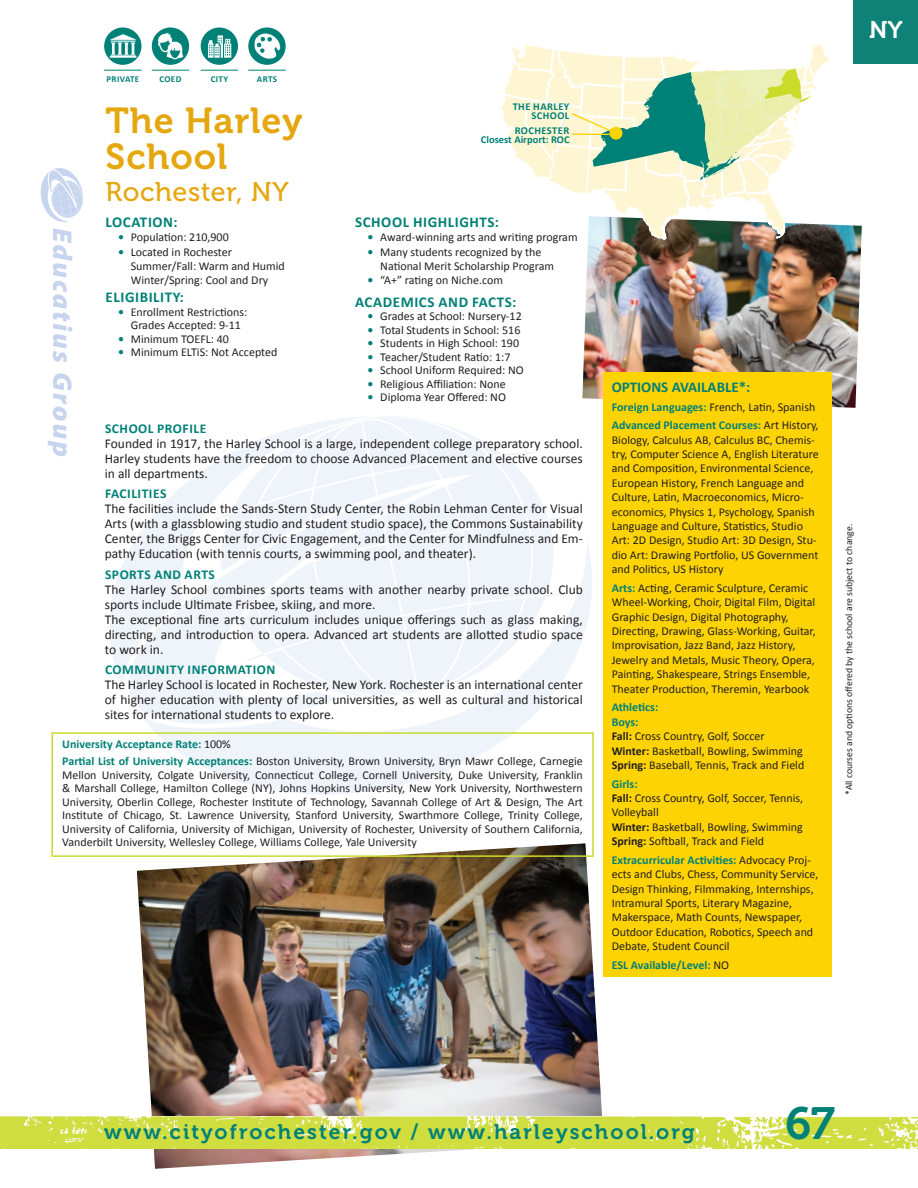
<style>
.page{position:relative;width:918px;height:1188px;background:#fff}
.page>*{position:absolute;margin:0;border:0;box-sizing:border-box;transform-origin:0 0}
.t1{font:45px "Museo 700";color:#008177}
.t2{font:36px/36px "Museo 700";letter-spacing:.025em;color:#e5a710}
.t3{font:27px "Museo 500";letter-spacing:.025em;color:#e5a710}
.t4{font:24px "Museo 700";color:#fff}
.t5{font:21px "Museo 700";letter-spacing:.1em;color:#008177}
.t6{font:700 15px "Calibri";letter-spacing:.04em;color:#008177}
.t7{font:700 15px "Calibri";color:#008177}
.t8{font:13.5px/15px "Calibri";color:#231f20;text-align:justify}
.t9{font:700 13.5px "Calibri";letter-spacing:.04em;color:#008177}
.t10{font:12px/14.4px "Calibri";color:#231f20}
.t11{font:700 12px/18.6px "Calibri";color:#008177}
.t12{font:700 10.5px/9px "Calibri";color:#008177;text-align:right}
.t13{font:700 10.5px/9px "Calibri";letter-spacing:.035em;color:#008177;text-align:right}
.t14{font:9.75px "Calibri";color:#231f20}
.t15{font:700 9px "Calibri";letter-spacing:.04em;color:#008177}
.s1{font-weight:700;color:#008177}
.s2{font-weight:400;color:#231f20}
.s3{font-weight:700}
</style>
<div class="page">
<svg style="left:110px;top:416px;width:494px;height:391px"></svg>
<svg style="left:122px;top:479px;width:339px;height:252px"></svg>
<svg style="left:40px;top:168px;width:43px;height:288px"></svg>
<img style="left:137px;top:843px;width:467px;height:326px">
<img style="left:582px;top:224px;width:280px;height:184px">
<div style="left:51px;top:732px;width:543px;height:125px;border:2px solid #cadb2a"></div>
<div style="left:604px;top:372px;width:228px;height:604px;background:#fed304"></div>
<img style="left:104px;top:27px;width:37px;height:38px;border-radius:19px">
<img style="left:152px;top:27px;width:37px;height:38px;border-radius:19px">
<img style="left:201px;top:27px;width:37px;height:38px;border-radius:19px">
<img style="left:248px;top:27px;width:38px;height:38px;border-radius:19px">
<hr style="left:104px;top:70px;width:37px;height:1px;background:#008177">
<hr style="left:201px;top:70px;width:37px;height:1px;background:#008177">
<hr style="left:248px;top:70px;width:38px;height:1px;background:#008177">
<hr style="left:152px;top:70px;width:37px;height:1px;background:#008177">
<svg style="left:502px;top:44px;width:331px;height:218px"></svg>
<hr style="left:572px;top:134px;width:41px;height:1px;background:#fed304">
<div style="left:610px;top:127px;width:12px;height:13px;background:#fed304;border-radius:50%"></div>
<img style="left:0;top:1116px;width:918px;height:32px">
<div style="left:854px;top:0;width:64px;height:64px;background:#0f8277"></div>
<p class="t15" style="left:107px;top:73px;width:34px">PRIVATE</p>
<p class="t15" style="left:160px;top:73px;width:23px">COED</p>
<p class="t15" style="left:211px;top:73px;width:19px">CITY</p>
<p class="t15" style="left:257px;top:73px;width:22px">ARTS</p>
<h2 class="t2" style="left:106px;top:103px;width:198px">The Harley<br>School</h2>
<h3 class="t3" style="left:106px;top:177px;width:185px">Rochester, NY</h3>
<p class="t6" style="left:106px;top:212px;width:74px">LOCATION:</p>
<p class="t10" style="left:118px;top:230px;width:112px"><span class="s1">•</span> Population: 210,900</p>
<p class="t10" style="left:131px;top:244px;width:156px;text-indent:-13px"><span class="s1">•</span> Located in Rochester<br>Summer/Fall: Warm and Humid<br>Winter/Spring: Cool and Dry</p>
<p class="t6" style="left:106px;top:288px;width:80px">ELIGIBILITY:</p>
<p class="t10" style="left:118px;top:305px;width:131px;line-height:13.5px;text-align:center"><span class="s1">•</span> Enrollment Restrictions:<br>Grades Accepted: 9-11</p>
<p class="t10" style="left:118px;top:331px;width:112px"><span class="s1">•</span> Minimum TOEFL: 40</p>
<p class="t10" style="left:118px;top:345px;width:161px"><span class="s1">•</span> Minimum ELTiS: Not Accepted</p>
<p class="t13" style="left:513px;top:102px;width:58px">THE HARLEY<br>SCHOOL</p>
<p class="t12" style="left:481px;top:126px;width:90px">ROCHESTER<br>Closest Airport: ROC</p>
<p class="t6" style="left:355px;top:212px;width:146px">SCHOOL HIGHLIGHTS:</p>
<p class="t10" style="left:368px;top:230px;width:212px"><span class="s1">•</span> Award-winning arts and writing program</p>
<p class="t10" style="left:380px;top:244px;width:175px;text-indent:-13px"><span class="s1">•</span> Many students recognized by the<br>National Merit Scholarship Program</p>
<p class="t10" style="left:368px;top:273px;width:137px"><span class="s1">•</span> “A+” rating on Niche.com</p>
<p class="t6" style="left:355px;top:292px;width:163px">ACADEMICS AND FACTS:</p>
<p class="t10" style="left:368px;top:309px;width:156px"><span class="s1">•</span> Grades at School: Nursery-12</p>
<p class="t10" style="left:368px;top:322px;width:154px"><span class="s1">•</span> Total Students in School: 516</p>
<p class="t10" style="left:368px;top:336px;width:153px"><span class="s1">•</span> Students in High School: 190</p>
<p class="t10" style="left:368px;top:349px;width:144px"><span class="s1">•</span> Teacher/Student Ratio: 1:7</p>
<p class="t10" style="left:368px;top:363px;width:158px"><span class="s1">•</span> School Uniform Required: NO</p>
<p class="t10" style="left:368px;top:376px;width:140px"><span class="s1">•</span> Religious Affiliation: None</p>
<p class="t10" style="left:368px;top:390px;width:140px"><span class="s1">•</span> Diploma Year Offered: NO</p>
<p class="t9" style="left:105px;top:420px;width:103px">SCHOOL PROFILE</p>
<p class="t8" style="left:105px;top:436px;width:480px">Founded in 1917, the Harley School is a large, independent college preparatory school.<br>Harley students have the freedom to choose Advanced Placement and elective courses in all departments.</p>
<p class="t9" style="left:105px;top:485px;width:63px">FACILITIES</p>
<p class="t8" style="left:105px;top:501px;width:480px">The facilities include the Sands-Stern Study Center, the Robin Lehman Center for Visual Arts (with a glassblowing studio and student studio space), the Commons Sustainability Center, the Briggs Center for Civic Engagement, and the Center for Mindfulness and Em&shy;pathy Education (with tennis courts, a swimming pool, and theater).</p>
<p class="t9" style="left:105px;top:566px;width:111px">SPORTS AND ARTS</p>
<p class="t8" style="left:105px;top:582px;width:480px;text-align:left">The Harley School combines sports teams with another nearby private school. Club sports include Ultimate Frisbee, skiing, and more.<br>The exceptional fine arts curriculum includes unique offerings such as glass making, directing, and introduction to opera. Advanced art students are allotted studio space to work in.</p>
<p class="t9" style="left:105px;top:661px;width:172px">COMMUNITY INFORMATION</p>
<p class="t8" style="left:105px;top:677px;width:480px">The Harley School is located in Rochester, New York. Rochester is an international center of higher education with plenty of local universities, as well as cultural and historical sites for international students to explore.</p>
<p class="t10" style="left:62px;top:735px;width:522px;line-height:17.7px"><span class="s1">University Acceptance Rate:</span> 100%<br><span class="s1">Partial List of University Acceptances:</span> Boston University, Brown University, Bryn Mawr College, Carnegie</p>
<p class="t10" style="left:62px;top:768px;width:522px;line-height:13.5px;text-align:justify">Mellon University, Colgate University, Connecticut College, Cornell University, Duke University, Franklin &amp; Marshall College, Hamilton College (NY), Johns Hopkins University, New York University, Northwestern University, Oberlin College, Rochester Institute of Technology, Savannah College of Art &amp; Design, The Art Institute of Chicago, St. Lawrence University, Stanford University, Swarthmore College, Trinity College, University of California, University of Michigan, University of Rochester, University of Southern California, Vanderbilt University, Wellesley College, Williams College, Yale University</p>
<h3 class="t4" style="left:869px;top:17px;width:35px">NY</h3>
<p class="t7" style="left:612px;top:377px;width:140px">OPTIONS AVAILABLE*:</p>
<p class="t11" style="left:612px;top:397px;width:208px">Foreign Languages: <span class="s2">French, Latin, Spanish<br></span>Advanced Placement Courses: <span class="s2">Art History,</span></p>
<p class="t10" style="left:612px;top:432px;width:208px">Biology, Calculus AB, Calculus BC, Chemis&shy;try, Computer Science A, English Literature and Composition, Environmental Science, European History, French Language and Culture, Latin, Macroeconomics, Micro&shy;economics, Physics 1, Psychology, Spanish Language and Culture, Statistics, Studio Art: 2D Design, Studio Art: 3D Design, Stu&shy;dio Art: Drawing Portfolio, US Government and Politics, US History</p>
<p class="t10" style="left:612px;top:581px;width:206px"><span class="s1">Arts:</span> Acting, Ceramic Sculpture, Ceramic Wheel-Working, Choir, Digital Film, Digital Graphic Design, Digital Photography, Directing, Drawing, Glass-Working, Guitar, Improvisation, Jazz Band, Jazz History, Jewelry and Metals, Music Theory, Opera, Painting, Shakespeare, Strings Ensemble, Theater Production, Theremin, Yearbook</p>
<p class="t10" style="left:612px;top:700px;width:194px"><span class="s1">Athletics:<br>Boys:<br></span><span class="s3">Fall:</span> Cross Country, Golf, Soccer<br><span class="s3">Winter:</span> Basketball, Bowling, Swimming<br><span class="s3">Spring:</span> Baseball, Tennis, Track and Field</p>
<p class="t10" style="left:612px;top:776px;width:193px"><span class="s1">Girls:<br></span><span class="s3">Fall:</span> Cross Country, Golf, Soccer, Tennis,<br>Volleyball<br><span class="s3">Winter:</span> Basketball, Bowling, Swimming<br><span class="s3">Spring:</span> Softball, Track and Field</p>
<p class="t10" style="left:612px;top:853px;width:208px"><span class="s1">Extracurricular Activities:</span> Advocacy Proj&shy;ects and Clubs, Chess, Community Service, Design Thinking, Filmmaking, Internships, Intramural Sports, Literary Magazine, Makerspace, Math Counts, Newspaper, Outdoor Education, Robotics, Speech and Debate, Student Council</p>
<p class="t11" style="left:612px;top:956px;width:119px">ESL Available/Level: <span class="s2">NO</span></p>
<p class="t14" style="left:843px;top:795px;width:273px;rotate:-90deg">*All courses and options offered by the school are subject to change.</p>
<h3 class="t5" style="left:104px;top:1120px;width:592px">www.cityofrochester.gov / www.harleyschool.org</h3>
<h1 class="t1" style="left:785px;top:1099px;width:51px">67</h1>
</div>
